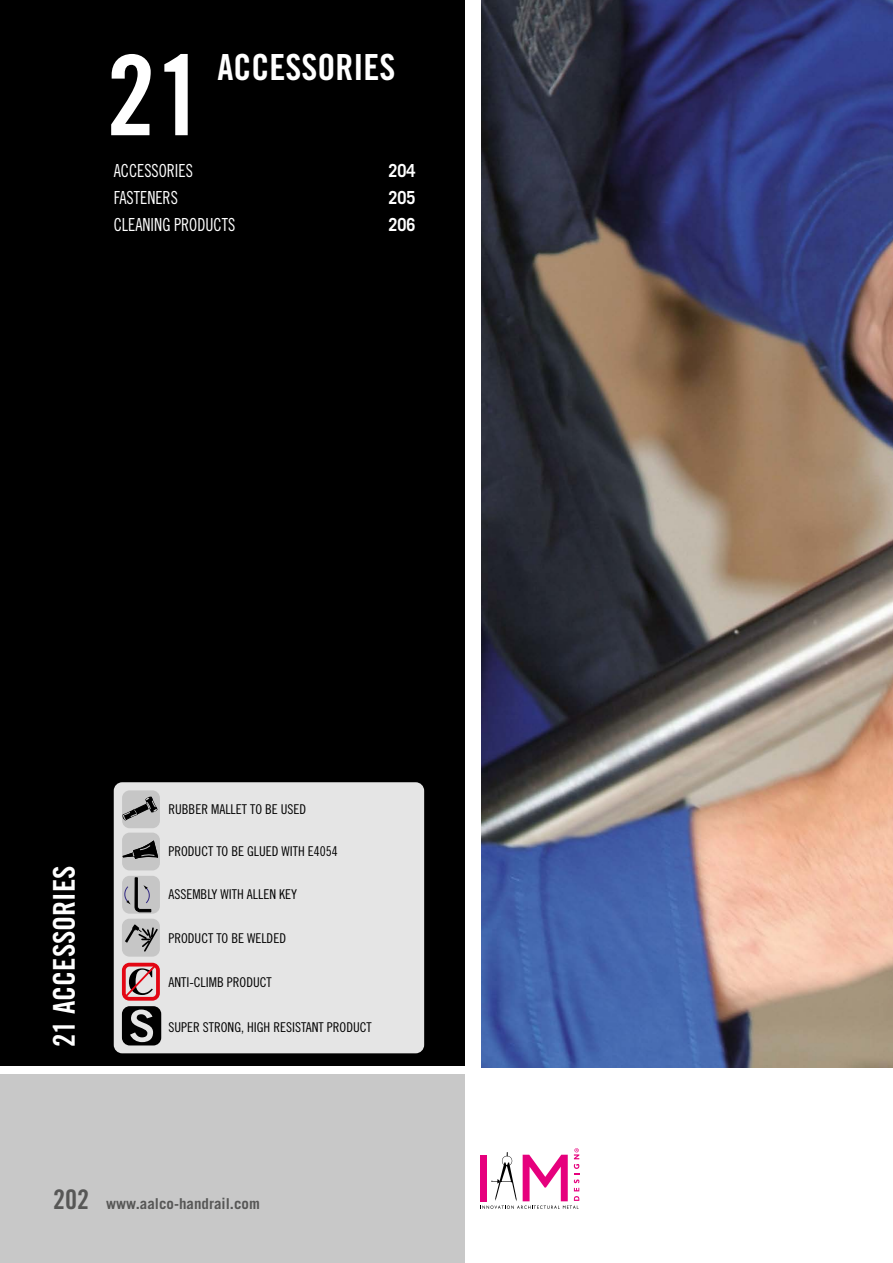
<style>
.page{position:relative;width:893px;height:1263px;background:#fff}
.page>*{position:absolute;margin:0;border:0;box-sizing:border-box;transform-origin:0 0}
.t1{font:111px "Trade Gothic LT Std Bd Cn 20";color:#fff}
.t2{font:36px "Trade Gothic LT Std Bd Cn 20";color:#fff}
.t3{font:30px "Trade Gothic LT Std Bd Cn 20";color:#fff}
.t4{font:27px "Trade Gothic LT Std Bd Cn 20";color:#575756}
.t5{font:18px "Trade Gothic LT Std Cn 18";color:#fff;scale:.9 1}
.t6{font:700 18px "Trade Gothic LT Std";color:#fff;scale:.9 1}
.t7{font:700 15px "Trade Gothic LT Std";color:#575756}
.t8{font:13.5px "Trade Gothic LT Std Cn 18";color:#000}
</style>
<div class="page">
<div style="left:0;top:0;width:464px;height:1066px;background:#000"></div>
<div style="left:0;top:1074px;width:464px;height:189px;background:#c8c8c8"></div>
<img style="left:481px;top:0;width:412px;height:1067px">
<div style="left:114px;top:782px;width:310px;height:271px;background:#e5e5e5;border-radius:9px"></div>
<div style="left:122px;top:790px;width:38px;height:38px;background:#c6c6c6;border-radius:8px"></div>
<svg style="left:123px;top:797px;width:34px;height:23px"></svg>
<div style="left:122px;top:876px;width:38px;height:38px;background:#c6c6c6;border-radius:8px"></div>
<svg style="left:124px;top:877px;width:27px;height:35px"></svg>
<div style="left:122px;top:833px;width:38px;height:37px;background:#c6c6c6;border-radius:8px"></div>
<svg style="left:122px;top:840px;width:36px;height:19px"></svg>
<div style="left:122px;top:919px;width:38px;height:38px;background:#c6c6c6;border-radius:8px"></div>
<svg style="left:125px;top:924px;width:33px;height:28px"></svg>
<svg style="left:122px;top:963px;width:39px;height:82px"></svg>
<svg style="left:480px;top:1148px;width:99px;height:61px"></svg>
<h2 class="t2" style="left:218px;top:45px;width:179px">ACCESSORIES</h2>
<h1 class="t1" style="left:106px;top:28px;width:100px">21</h1>
<h3 class="t5" style="left:114px;top:159px;width:89px">ACCESSORIES</h3>
<h3 class="t6" style="left:389px;top:159px;width:32px">204</h3>
<h3 class="t5" style="left:114px;top:186px;width:73px">FASTENERS</h3>
<h3 class="t6" style="left:389px;top:186px;width:32px">205</h3>
<h3 class="t5" style="left:114px;top:213px;width:136px">CLEANING PRODUCTS</h3>
<h3 class="t6" style="left:389px;top:213px;width:32px">206</h3>
<h3 class="t3" style="left:46px;top:1047px;width:183px;rotate:-90deg">21 ACCESSORIES</h3>
<p class="t8" style="left:168px;top:801px;width:139px">RUBBER MALLET TO BE USED</p>
<p class="t8" style="left:168px;top:843px;width:171px">PRODUCT TO BE GLUED WITH E4054</p>
<p class="t8" style="left:168px;top:886px;width:130px">ASSEMBLY WITH ALLEN KEY</p>
<p class="t8" style="left:168px;top:930px;width:119px">PRODUCT TO BE WELDED</p>
<p class="t8" style="left:168px;top:974px;width:105px">ANTI-CLIMB PRODUCT</p>
<p class="t8" style="left:168px;top:1019px;width:205px">SUPER STRONG, HIGH RESISTANT PRODUCT</p>
<h3 class="t4" style="left:53px;top:1183px;width:37px">202</h3>
<p class="t7" style="left:106px;top:1194px;width:155px">www.aalco-handrail.com</p>
</div>
